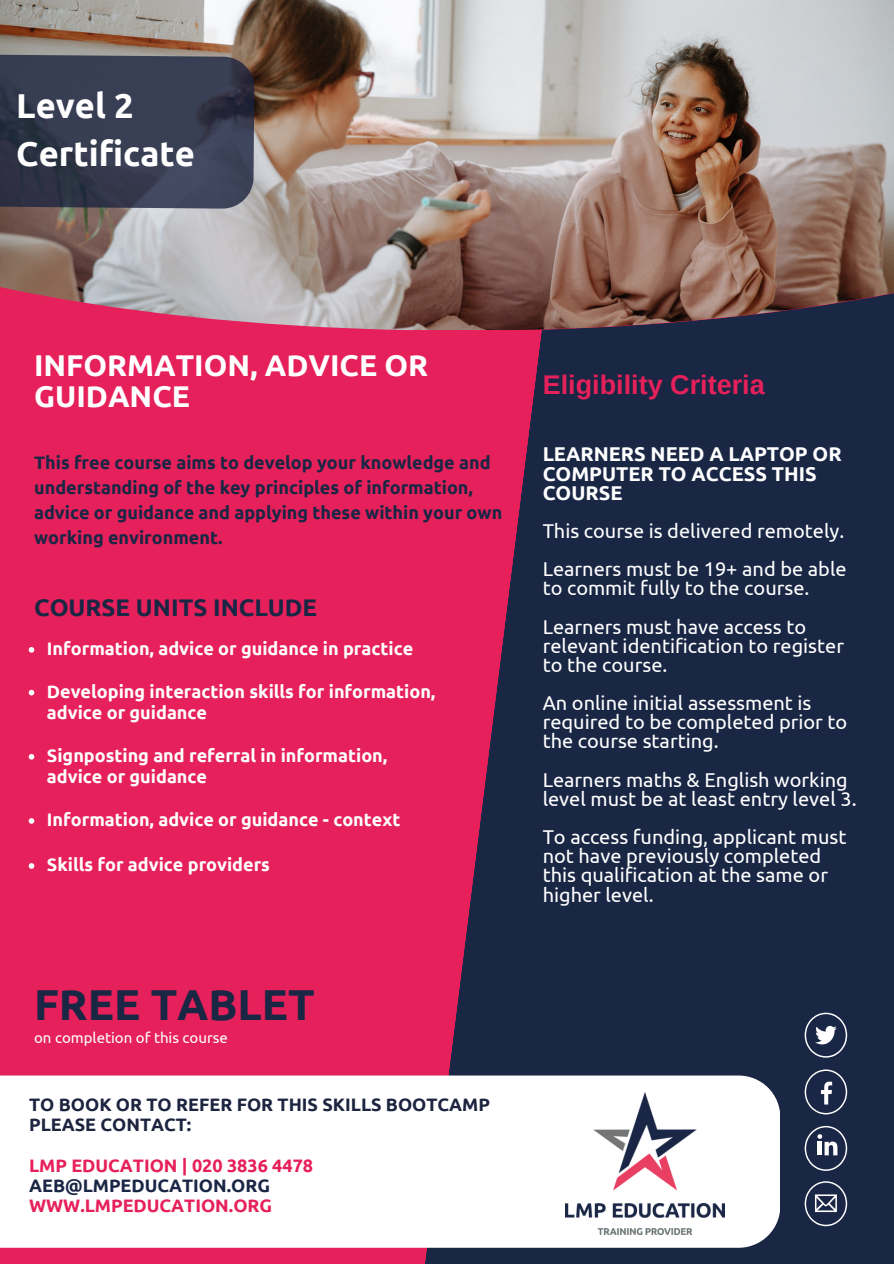
<style>
.page{position:relative;width:894px;height:1264px;background:#fff}
.page>*{position:absolute;margin:0;border:0;box-sizing:border-box;transform-origin:0 0}
.t1{font:700 43.2px "Ubuntu";color:#192644}
.t2{font:700 35.1px/48.8px "Ubuntu";color:#fff}
.t3{font:700 34.5px/47.2px "Ubuntu";color:#fff}
.t4{font:700 30px/31.5px "Ubuntu";color:#fff}
.t5{font:700 27px "Arimo";color:#e6205a}
.t6{font:700 24px "Ubuntu";color:#192644}
.t7{font:19.95px/19.2px "Ubuntu";color:#fff}
.t8{font:700 19.95px/19.2px "Ubuntu";color:#fff}
.t9{font:700 18px/21.3px "Ubuntu";color:#fff}
.t10{font:700 18px/24.8px "Ubuntu";color:#192644}
.t11{font:700 18px/20.2px "Ubuntu";color:#e6205a}
.t12{font:700 18px/20.2px "Ubuntu";color:#1c243f}
.t13{font:15px "Ubuntu";color:#fff}
.s1{color:#192644}
.s2{color:#1a2645}
</style>
<div class="page">
<div style="left:0;top:0;width:893px;height:1263px;background:#e6205a"></div>
<svg style="left:414px;top:331px;width:479px;height:932px;fill:#192644"></svg>
<svg style="left:804px;top:1181px;width:42px;height:45px;background:#465068"></svg>
<svg style="left:804px;top:1012px;width:42px;height:45px;background:#4c566e"></svg>
<svg style="left:804px;top:1069px;width:42px;height:45px;background:#3f4963"></svg>
<svg style="left:804px;top:1125px;width:42px;height:45px;background:#49526b"></svg>
<div style="left:0;top:1075px;width:780px;height:172px;background:#fff"></div>
<img style="left:565px;top:1092px;width:159px;height:142px">
<img style="left:0;top:0;width:893px;height:330px">
<svg style="left:29px;top:647px;width:5px;height:5px"></svg>
<svg style="left:29px;top:689px;width:5px;height:6px"></svg>
<svg style="left:29px;top:754px;width:5px;height:5px"></svg>
<svg style="left:29px;top:818px;width:5px;height:5px"></svg>
<svg style="left:29px;top:863px;width:5px;height:5px"></svg>
<svg style="left:0;top:53px;width:254px;height:156px;background:#393e51"></svg>
<p class="t3" style="left:16px;top:82px;width:180px">Level 2<br>Certificate</p>
<p class="t2" style="left:16px;top:82px;width:183px">Level 2<br>Certificate</p>
<h3 class="t4" style="left:34px;top:348px;width:395px">INFORMATION, ADVICE OR<br>GUIDANCE</h3>
<h1 class="t5" style="left:542px;top:369px;width:223px">Eligibility Criteria</h1>
<p class="t10" style="left:34px;top:450px;width:469px">This free course aims to develop your knowledge and understanding of the key principles of information, advice or guidance and applying these within your own working environment.</p>
<p class="t8" style="left:542px;top:444px;width:300px">LEARNERS NEED A LAPTOP OR<br>COMPUTER TO ACCESS THIS<br>COURSE</p>
<h2 class="t7" style="left:542px;top:521px;width:303px">This course is delivered remotely.</h2>
<h6 class="t7" style="left:542px;top:559px;width:305px">Learners must be 19+ and be able to commit fully to the course.</h6>
<h4 class="t7" style="left:542px;top:616px;width:303px">Learners must have access to relevant identification to register to the course.</h4>
<p class="t7" style="left:542px;top:693px;width:306px">An online initial assessment is required to be completed prior to the course starting.</p>
<p class="t7" style="left:542px;top:769px;width:315px">Learners maths &amp; English working level must be at least entry level 3.</p>
<p class="t7" style="left:542px;top:827px;width:305px">To access funding, applicant must not have previously completed this qualification at the same or higher level.</p>
<p class="t6" style="left:34px;top:594px;width:284px">COURSE UNITS INCLUDE</p>
<h5 class="t9" style="left:47px;top:637px;width:367px">Information, advice or guidance in practice</h5>
<p class="t9" style="left:47px;top:680px;width:390px">Developing interaction skills for information, advice or guidance</p>
<p class="t9" style="left:47px;top:744px;width:342px">Signposting and referral in information, advice or guidance</p>
<p class="t9" style="left:47px;top:808px;width:355px">Information, advice or guidance - context</p>
<p class="t9" style="left:47px;top:853px;width:224px">Skills for advice providers</p>
<p class="t1" style="left:34px;top:979px;width:282px">FREE TABLET</p>
<p class="t13" style="left:34px;top:1028px;width:195px">on completion of this course</p>
<p class="t12" style="left:29px;top:1094px;width:462px">TO BOOK OR TO REFER FOR THIS SKILLS BOOTCAMP<br>PLEASE CONTACT:</p>
<p class="t11" style="left:29px;top:1154px;width:285px">LMP EDUCATION | 020 3836 4478<br><span class="s1">AEB</span><span class="s2">@LMPEDUCATION.ORG<br></span>WWW.LMPEDUCATION.ORG</p>
</div>
